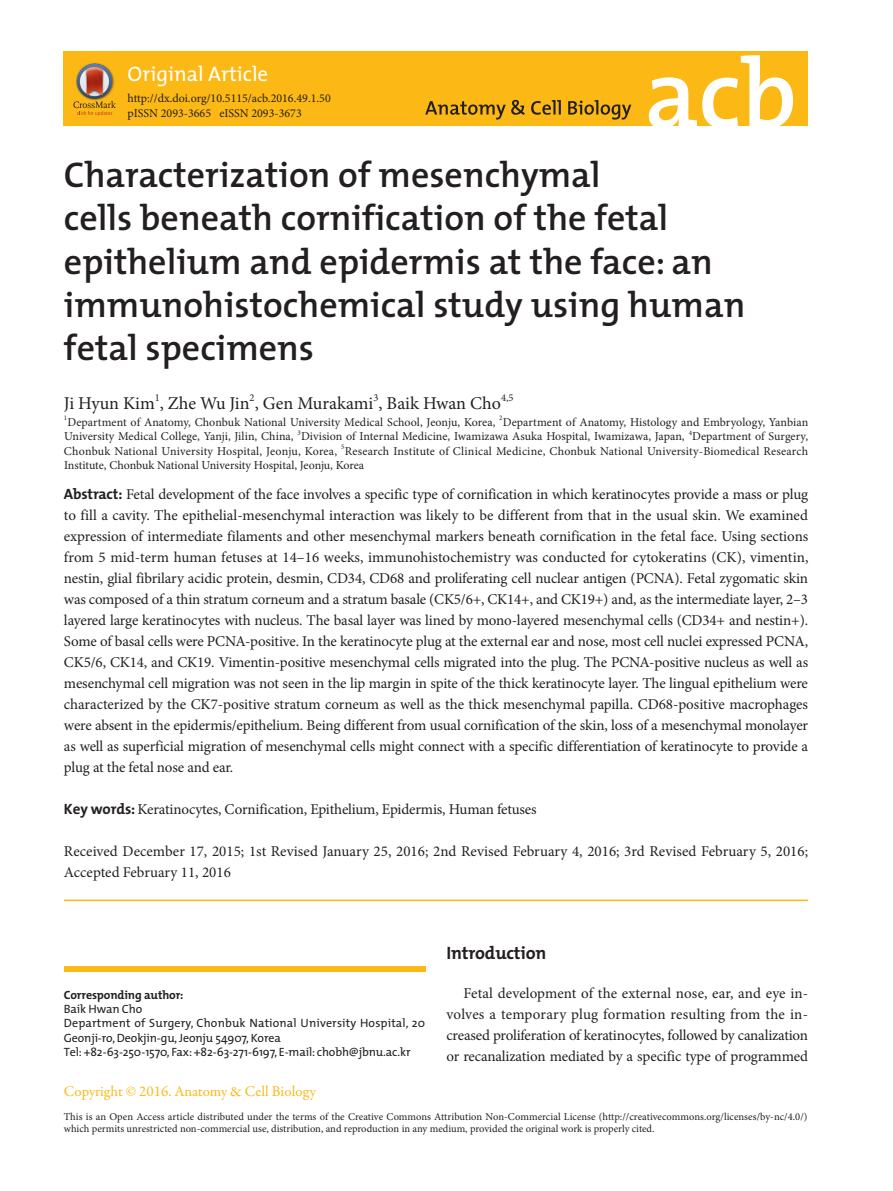
<style>
.page{position:relative;width:893px;height:1191px;background:#fff}
.page>*{position:absolute;margin:0;border:0;box-sizing:border-box;transform-origin:0 0}
.t1{font:600 36px/43.2px "The Mix";color:#231f20}
.t2{font:21px "The Mix";color:#fff}
.t3{font:18px "Minion Pro";color:#231f20}
.t4{font:700 18px "The Mix";letter-spacing:-.01em;color:#231f20}
.t5{font:15px/21px "Minion Pro";letter-spacing:-.005em;color:#231f20;text-align:justify}
.t6{font:15px "Garamond Premr Pro";color:#fcb814}
.t7{font:12px/14.4px "Minion Pro";letter-spacing:.005em;color:#231f20}
.t8{font:12px/14.4px "The Mix";letter-spacing:-.01em;color:#231f20}
.t9{font:700 12px "The Mix";letter-spacing:-.01em;color:#231f20}
.t10{font:10.5px/12.6px "Minion Pro";color:#231f20}
.t11{font:7.05px "Minion Pro";color:#231f20}
.s1{font-family:"The Mix";font-weight:700}
</style>
<div class="page">
<div style="left:64px;top:51px;width:744px;height:75px;background:#fcb814"></div>
<svg style="left:649px;top:55px;width:144px;height:71px"></svg>
<svg style="left:425px;top:100px;width:206px;height:20px"></svg>
<img style="left:89px;top:63px;width:12px;height:1px">
<svg style="left:73px;top:64px;width:43px;height:51px"></svg>
<div style="left:64px;top:966px;width:361px;height:5px;background:#fcb814"></div>
<hr style="left:64px;top:899px;width:744px;height:2px;background:#fcb814">
<h2 class="t2" style="left:128px;top:57px;width:142px">Original Article</h2>
<p class="t7" style="left:128px;top:91px;width:205px">http://dx.doi.org/10.5115/acb.2016.49.1.50 pISSN 2093-3665 eISSN 2093-3673</p>
<h1 class="t1" style="left:64px;top:152px;width:683px">Characterization of mesenchymal<br>cells beneath cornification of the fetal epithelium and epidermis at the face: an immunohistochemical study using human fetal specimens</h1>
<p class="t3" style="left:64px;top:391px;width:438px">Ji Hyun Kim , Zhe Wu Jin , Gen Murakami , Baik Hwan Cho</p>
<p class="t10" style="left:155px;top:391px;width:7px">1</p>
<p class="t10" style="left:250px;top:391px;width:7px">2</p>
<p class="t10" style="left:373px;top:391px;width:7px">3</p>
<p class="t10" style="left:501px;top:391px;width:14px">4,5</p>
<p class="t11" style="left:64px;top:413px;width:5px">1</p>
<p class="t7" style="left:67px;top:415px;width:430px">Department of Anatomy, Chonbuk National University Medical School, Jeonju, Korea,</p>
<p class="t11" style="left:499px;top:413px;width:5px">2</p>
<p class="t7" style="left:503px;top:415px;width:307px">Department of Anatomy, Histology and Embryology, Yanbian</p>
<p class="t7" style="left:64px;top:429px;width:231px">University Medical College, Yanji, Jilin, China,</p>
<p class="t11" style="left:298px;top:428px;width:5px">3</p>
<p class="t7" style="left:301px;top:429px;width:385px">Division of Internal Medicine, Iwamizawa Asuka Hospital, Iwamizawa, Japan,</p>
<p class="t11" style="left:689px;top:428px;width:5px">4</p>
<p class="t7" style="left:692px;top:429px;width:117px">Department of Surgery,</p>
<p class="t7" style="left:64px;top:444px;width:275px">Chonbuk National University Hospital, Jeonju, Korea,</p>
<p class="t11" style="left:341px;top:442px;width:5px">5</p>
<p class="t7" style="left:64px;top:444px;width:746px;text-indent:281px">Research Institute of Clinical Medicine, Chonbuk National University-Biomedical Research<br>Institute, Chonbuk National University Hospital, Jeonju, Korea</p>
<p class="t5" style="left:64px;top:483px;width:746px"><span class="s1">Abstract:</span> Fetal development of the face involves a specific type of cornification in which keratinocytes provide a mass or plug to fill a cavity. The epithelial-mesenchymal interaction was likely to be different from that in the usual skin. We examined expression of intermediate filaments and other mesenchymal markers beneath cornification in the fetal face. Using sections from 5 mid-term human fetuses at 14–16 weeks, immunohistochemistry was conducted for cytokeratins (CK), vimentin, nestin, glial fibrilary acidic protein, desmin, CD34, CD68 and proliferating cell nuclear antigen (PCNA). Fetal zygomatic skin was composed of a thin stratum corneum and a stratum basale (CK5/6+, CK14+, and CK19+) and, as the intermediate layer, 2–3 layered large keratinocytes with nucleus. The basal layer was lined by mono-layered mesenchymal cells (CD34+ and nestin+).<br>Some of basal cells were PCNA-positive. In the keratinocyte plug at the external ear and nose, most cell nuclei expressed PCNA, CK5/6, CK14, and CK19. Vimentin-positive mesenchymal cells migrated into the plug. The PCNA-positive nucleus as well as mesenchymal cell migration was not seen in the lip margin in spite of the thick keratinocyte layer. The lingual epithelium were characterized by the CK7-positive stratum corneum as well as the thick mesenchymal papilla. CD68-positive macrophages were absent in the epidermis/epithelium. Being different from usual cornification of the skin, loss of a mesenchymal monolayer as well as superficial migration of mesenchymal cells might connect with a specific differentiation of keratinocyte to provide a plug at the fetal nose and ear.</p>
<p class="t5" style="left:64px;top:799px;width:474px"><span class="s1">Key words:</span> Keratinocytes, Cornification, Epithelium, Epidermis, Human fetuses</p>
<p class="t5" style="left:64px;top:841px;width:746px">Received December 17, 2015; 1st Revised January 25, 2016; 2nd Revised February 4, 2016; 3rd Revised February 5, 2016;<br>Accepted February 11, 2016</p>
<p class="t9" style="left:64px;top:984px;width:121px">Corresponding author:</p>
<p class="t8" style="left:64px;top:1001px;width:363px">Baik Hwan Cho<br>Department of Surgery, Chonbuk National University Hospital, 20<br>Geonji-ro, Deokjin-gu, Jeonju 54907, Korea<br>Tel: +82-63-250-1570, Fax: +82-63-271-6197, E-mail: chobh@jbnu.ac.kr</p>
<p class="t6" style="left:64px;top:1082px;width:254px">Copyright © 2016. Anatomy &amp; Cell Biology</p>
<p class="t4" style="left:446px;top:937px;width:101px">Introduction</p>
<p class="t5" style="left:446px;top:982px;width:363px;text-indent:17px">Fetal development of the external nose, ear, and eye in&shy;volves a temporary plug formation resulting from the in&shy;creased proliferation of keratinocytes, followed by canalization or recanalization mediated by a specific type of programmed</p>
<p class="t10" style="left:64px;top:1110px;width:745px">This is an Open Access article distributed under the terms of the Creative Commons Attribution Non-Commercial License (http://creativecommons.org/licenses/by-nc/4.0/) which permits unrestricted non-commercial use, distribution, and reproduction in any medium, provided the original work is properly cited.</p>
</div>
